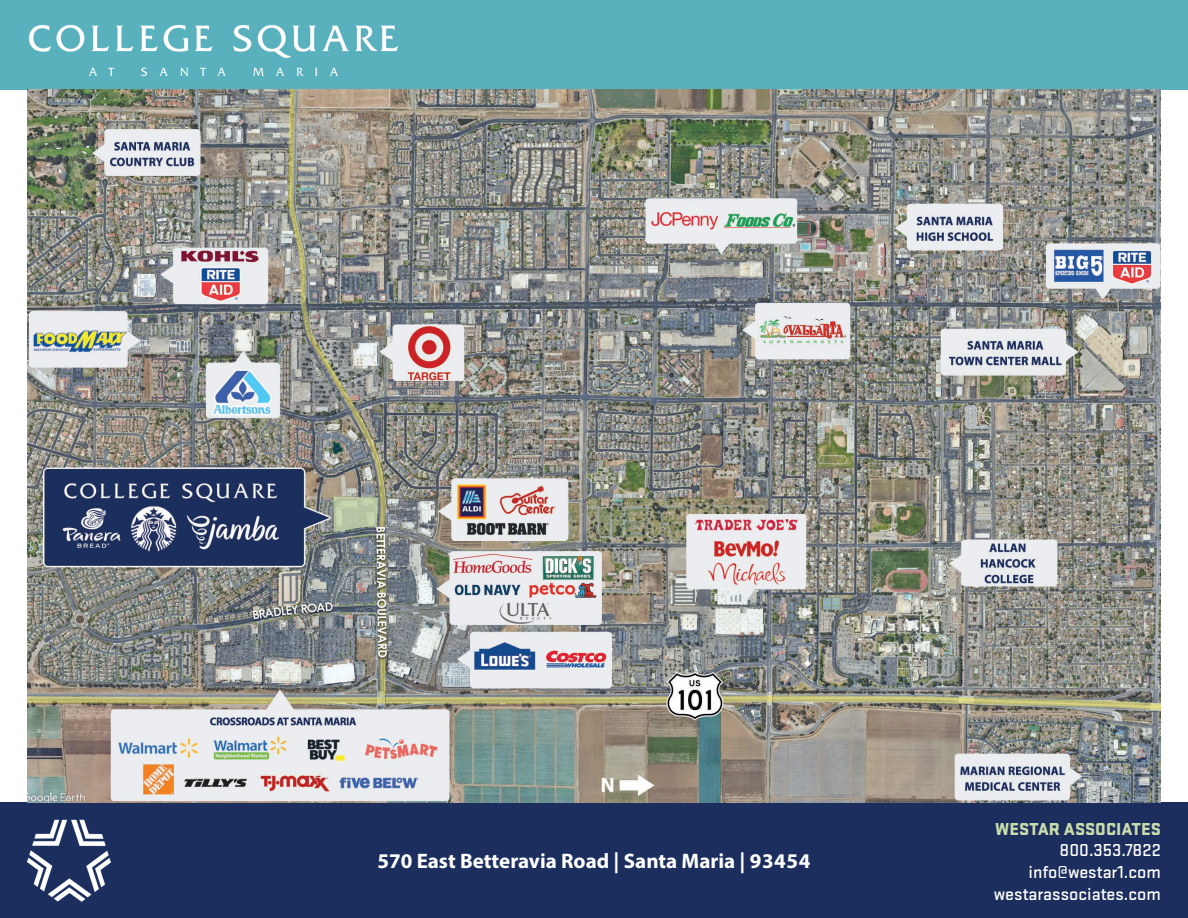
<style>
.page{position:relative;width:1188px;height:918px;background:#fff}
.page>*{position:absolute;margin:0;border:0;box-sizing:border-box;transform-origin:0 0}
.t1{font:700 21px "Myriad Pro";color:#fff}
.t2{font:500 18px "Stratum 2";color:#fff}
.t3{font:900 18px "Stratum 2";color:#caddae}
</style>
<div class="page">
<div style="left:0;top:802px;width:1188px;height:116px;background:#1b2e5d"></div>
<img style="left:27px;top:819px;width:84px;height:82px">
<div style="left:0;top:0;width:1188px;height:90px;background:#59b1be"></div>
<img style="left:27px;top:90px;width:1134px;height:712px">
<img style="left:28px;top:24px;width:369px;height:53px">
<p class="t1" style="left:377px;top:847px;width:435px">570 East Betteravia Road | Santa Maria | 93454</p>
<p class="t3" style="left:995px;top:816px;width:167px">WESTAR ASSOCIATES</p>
<p class="t2" style="left:1060px;top:838px;width:103px">800.353.7822</p>
<p class="t2" style="left:1028px;top:860px;width:134px">info@westar1.com</p>
<p class="t2" style="left:994px;top:881px;width:169px">westarassociates.com</p>
</div>
